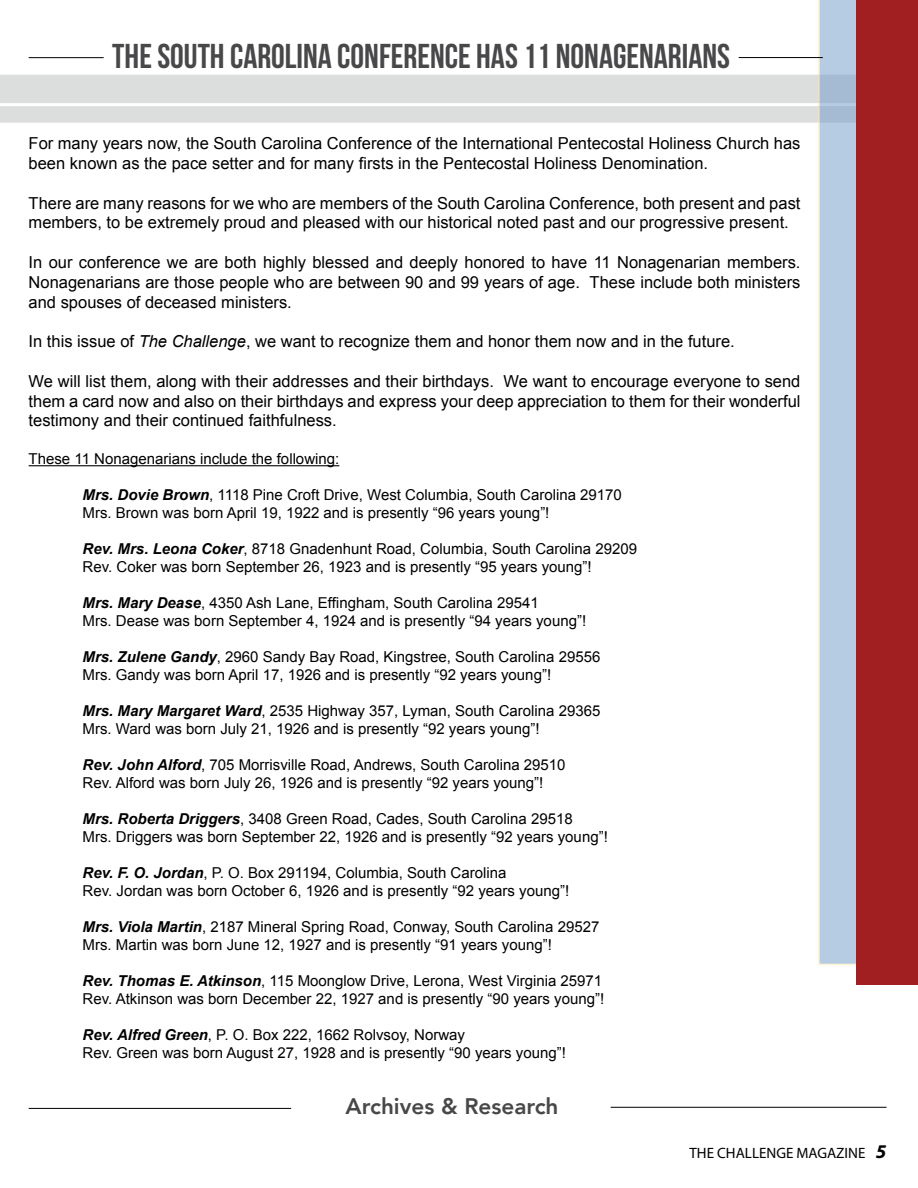
<style>
.page{position:relative;width:918px;height:1188px;background:#fff}
.page>*{position:absolute;margin:0;border:0;box-sizing:border-box;transform-origin:0 0}
.t1{font:34.5px "Bebas Neue";color:#48484a}
.t2{font:800 22.5px "Avenir";color:#48484a}
.t3{font:16.5px/19.8px "Arial";color:#000}
.t4{font:15px/18px "Arial";color:#000}
.t5{font:15px "Myriad Pro";color:#000}
.s1{font-style:italic}
.s2{font-weight:700;font-style:italic}
.s3{font-weight:700;font-style:italic;font-size:19.5px}
</style>
<div class="page">
<svg style="left:0;top:74px;width:818px;height:49px;background:#dee0e0"></svg>
<svg style="left:818px;top:0;width:38px;height:965px;background:#b7cce1"></svg>
<hr style="left:739px;top:57px;width:84px;height:1px;background:#000">
<hr style="left:29px;top:57px;width:75px;height:1px;background:#000">
<hr style="left:611px;top:1107px;width:276px;height:1px;background:#000">
<hr style="left:29px;top:1108px;width:262px;height:1px;background:#000">
<div style="left:856px;top:0;width:62px;height:984px;background:#a11f21"></div>
<hr style="left:29px;top:465px;width:310px;height:1px;background:#000">
<h1 class="t1" style="left:112px;top:37px;width:619px">THE SOUTH CAROLINA CONFERENCE HAS 11 NONAGENARIANS</h1>
<p class="t3" style="left:29px;top:134px;width:773px">For many years now, the South Carolina Conference of the International Pentecostal Holiness Church has been known as the pace setter and for many firsts in the Pentecostal Holiness Denomination.</p>
<p class="t3" style="left:29px;top:193px;width:773px">There are many reasons for we who are members of the South Carolina Conference, both present and past members, to be extremely proud and pleased with our historical noted past and our progressive present.</p>
<p class="t3" style="left:29px;top:252px;width:773px;text-align:justify">In our conference we are both highly blessed and deeply honored to have 11 Nonagenarian members.<br>Nonagenarians are those people who are between 90 and 99 years of age. These include both ministers and spouses of deceased ministers.</p>
<p class="t3" style="left:29px;top:332px;width:708px">In this issue of <span class="s1">The Challenge</span>, we want to recognize them and honor them now and in the future.</p>
<p class="t3" style="left:29px;top:371px;width:773px;text-align:justify">We will list them, along with their addresses and their birthdays. We want to encourage everyone to send them a card now and also on their birthdays and express your deep appreciation to them for their wonderful testimony and their continued faithfulness.</p>
<p class="t4" style="left:29px;top:450px;width:312px">These 11 Nonagenarians include the following:</p>
<p class="t4" style="left:83px;top:486px;width:541px"><span class="s2">Mrs. Dovie Brown</span>, 1118 Pine Croft Drive, West Columbia, South Carolina 29170<br>Mrs. Brown was born April 19, 1922 and is presently “96 years young”!</p>
<p class="t4" style="left:83px;top:540px;width:556px"><span class="s2">Rev. Mrs. Leona Coker</span>, 8718 Gnadenhunt Road, Columbia, South Carolina 29209<br>Rev. Coker was born September 26, 1923 and is presently “95 years young”!</p>
<p class="t4" style="left:83px;top:594px;width:505px"><span class="s2">Mrs. Mary Dease</span>, 4350 Ash Lane, Effingham, South Carolina 29541<br>Mrs. Dease was born September 4, 1924 and is presently “94 years young”!</p>
<p class="t4" style="left:83px;top:648px;width:519px"><span class="s2">Mrs. Zulene Gandy</span>, 2960 Sandy Bay Road, Kingstree, South Carolina 29556<br>Mrs. Gandy was born April 17, 1926 and is presently “92 years young”!</p>
<p class="t4" style="left:83px;top:702px;width:519px"><span class="s2">Mrs. Mary Margaret Ward</span>, 2535 Highway 357, Lyman, South Carolina 29365<br>Mrs. Ward was born July 21, 1926 and is presently “92 years young”!</p>
<p class="t4" style="left:83px;top:756px;width:484px"><span class="s2">Rev. John Alford</span>, 705 Morrisville Road, Andrews, South Carolina 29510<br>Rev. Alford was born July 26, 1926 and is presently “92 years young”!</p>
<p class="t4" style="left:83px;top:810px;width:527px"><span class="s2">Mrs. Roberta Driggers</span>, 3408 Green Road, Cades, South Carolina 29518<br>Mrs. Driggers was born September 22, 1926 and is presently “92 years young”!</p>
<p class="t4" style="left:83px;top:864px;width:488px"><span class="s2">Rev. F. O. Jordan</span>, P. O. Box 291194, Columbia, South Carolina<br>Rev. Jordan was born October 6, 1926 and is presently “92 years young”!</p>
<p class="t4" style="left:83px;top:918px;width:518px"><span class="s2">Mrs. Viola Martin</span>, 2187 Mineral Spring Road, Conway, South Carolina 29527<br>Mrs. Martin was born June 12, 1927 and is presently “91 years young”!</p>
<p class="t4" style="left:83px;top:972px;width:523px"><span class="s2">Rev. Thomas E. Atkinson</span>, 115 Moonglow Drive, Lerona, West Virginia 25971<br>Rev. Atkinson was born December 22, 1927 and is presently “90 years young”!</p>
<p class="t4" style="left:83px;top:1026px;width:485px"><span class="s2">Rev. Alfred Green</span>, P. O. Box 222, 1662 Rolvsoy, Norway<br>Rev. Green was born August 27, 1928 and is presently “90 years young”!</p>
<h2 class="t2" style="left:346px;top:1089px;width:214px">Archives &amp; Research</h2>
<p class="t5" style="left:689px;top:1143px;width:199px">THE CHALLENGE MAGAZINE <span class="s3">5</span></p>
</div>
